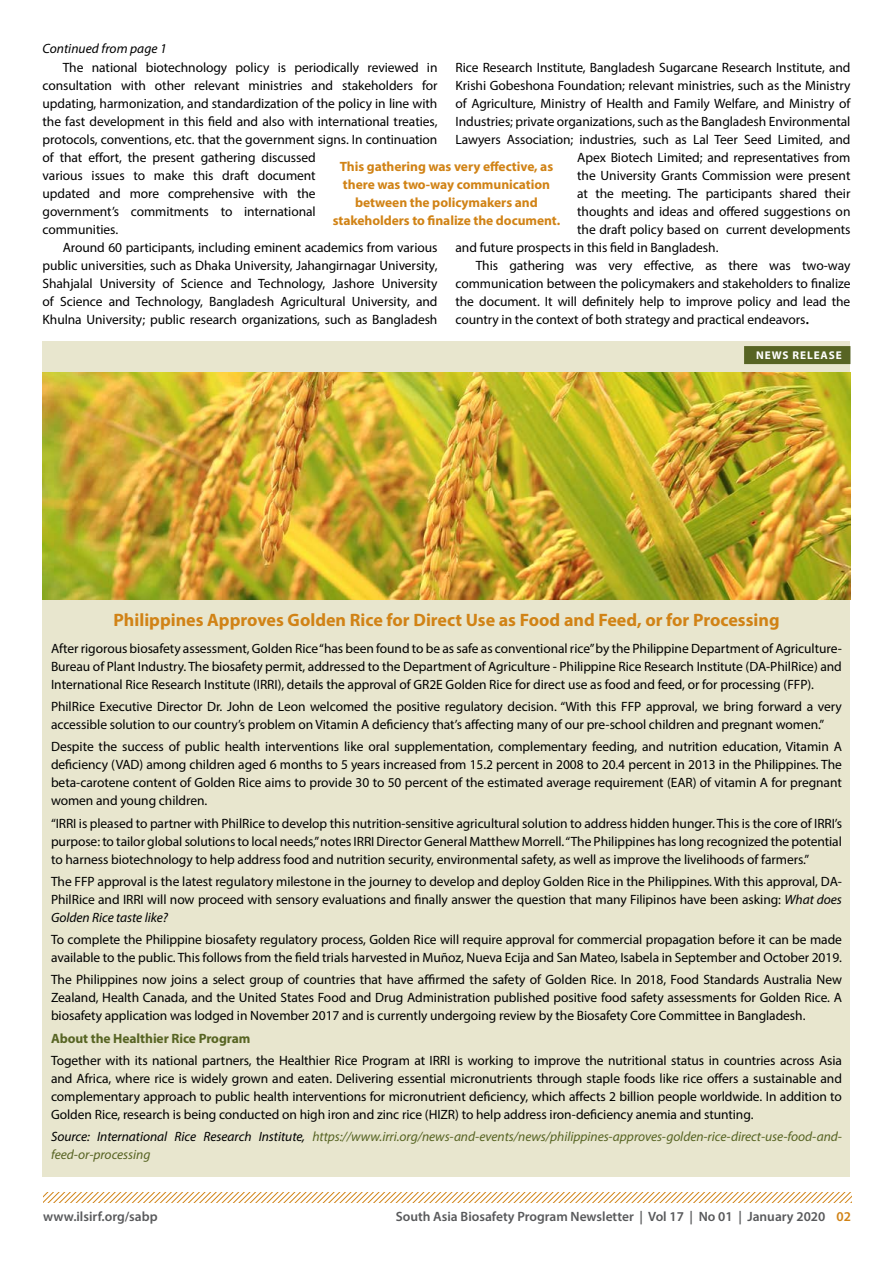
<style>
.page{position:relative;width:893px;height:1263px;background:#fff}
.page>*{position:absolute;margin:0;border:0;box-sizing:border-box;transform-origin:0 0}
.t1{font:700 18px "Myriad Pro";color:#d18316}
.t2{font:13.5px/18px "Myriad Pro";letter-spacing:-.005em;color:#000;text-align:justify}
.t3{font:italic 13.5px/18px "Myriad Pro";letter-spacing:-.005em;color:#576423}
.t4{font:700 13.5px/18px "Myriad Pro";letter-spacing:-.005em;color:#d18316;text-align:center}
.t5{font:600 13.5px "Myriad Pro";color:#58595b}
.t6{font:700 13.5px "Myriad Pro";letter-spacing:-.005em;color:#576423}
.t7{font:italic 13.5px "Myriad Pro";letter-spacing:.005em;color:#000}
.t8{font:700 11.25px "Myriad Pro";letter-spacing:.08em;color:#fff}
.s1{font-size:18px}
.s2{font-style:italic}
.s3{color:#000}
.s4{color:#d18316}
</style>
<div class="page">
<svg style="left:43px;top:1193px;width:808px;height:9px"></svg>
<div style="left:43px;top:342px;width:807px;height:835px;background:#e8e6ce"></div>
<div style="left:744px;top:346px;width:106px;height:18px;background:#576423"></div>
<img style="left:43px;top:372px;width:807px;height:228px">
<p class="t7" style="left:43px;top:40px;width:126px">Continued from page 1</p>
<p class="t2" style="left:455px;top:58px;width:396px">Rice Research Institute, Bangladesh Sugarcane Research Institute, and</p>
<p class="t2" style="left:455px;top:76px;width:396px">Krishi Gobeshona Foundation; relevant ministries, such as the Ministry</p>
<p class="t2" style="left:455px;top:94px;width:396px">of Agriculture, Ministry of Health and Family Welfare, and Ministry of</p>
<p class="t2" style="left:455px;top:112px;width:396px">Industries; private organizations, such as the Bangladesh Environmental</p>
<p class="t2" style="left:455px;top:130px;width:396px">Lawyers Association; industries, such as Lal Teer Seed Limited, and</p>
<p class="t2" style="left:577px;top:148px;width:275px">Apex Biotech Limited; and representatives from</p>
<p class="t2" style="left:577px;top:166px;width:275px">the University Grants Commission were present</p>
<p class="t2" style="left:577px;top:184px;width:275px">at the meeting. The participants shared their</p>
<p class="t2" style="left:577px;top:202px;width:275px">thoughts and ideas and offered suggestions on</p>
<p class="t2" style="left:577px;top:220px;width:275px">the draft policy based on current developments</p>
<p class="t2" style="left:455px;top:238px;width:264px">and future prospects in this field in Bangladesh.</p>
<p class="t2" style="left:476px;top:256px;width:376px">This gathering was very effective, as there was two-way</p>
<p class="t2" style="left:455px;top:274px;width:396px">communication between the policymakers and stakeholders to finalize</p>
<p class="t2" style="left:455px;top:292px;width:396px">the document. It will definitely help to improve policy and lead the</p>
<p class="t2" style="left:455px;top:310px;width:355px">country in the context of both strategy and practical endeavors<span class="s1">.</span></p>
<p class="t2" style="left:43px;top:58px;width:396px;text-align:left;text-indent:20px">The national biotechnology policy is periodically reviewed in consultation with other relevant ministries and stakeholders for updating, harmonization, and standardization of the policy in line with the fast development in this field and also with international treaties, protocols, conventions, etc. that the government signs. In continuation of that effort, the present gathering discussed<br>various issues to make this draft document<br>updated and more comprehensive with the<br>government’s commitments to international<br>communities.</p>
<p class="t2" style="left:43px;top:238px;width:396px;text-indent:20px">Around 60 participants, including eminent academics from various public universities, such as Dhaka University, Jahangirnagar University, Shahjalal University of Science and Technology, Jashore University of Science and Technology, Bangladesh Agricultural University, and Khulna University; public research organizations, such as Bangladesh</p>
<p class="t4" style="left:333px;top:157px;width:229px">This gathering was very effective, as there was two-way communication between the policymakers and stakeholders to finalize the document.</p>
<p class="t8" style="left:756px;top:347px;width:87px">NEWS RELEASE</p>
<h1 class="t1" style="left:113px;top:608px;width:668px">Philippines Approves Golden Rice for Direct Use as Food and Feed, or for Processing</h1>
<p class="t2" style="left:51px;top:639px;width:792px">After rigorous biosafety assessment, Golden Rice “has been found to be as safe as conventional rice” by the Philippine Department of Agriculture-Bureau of Plant Industry. The biosafety permit, addressed to the Department of Agriculture - Philippine Rice Research Institute (DA-PhilRice) and International Rice Research Institute (IRRI), details the approval of GR2E Golden Rice for direct use as food and feed, or for processing (FFP).</p>
<p class="t2" style="left:51px;top:697px;width:792px">PhilRice Executive Director Dr. John de Leon welcomed the positive regulatory decision. “With this FFP approval, we bring forward a very accessible solution to our country’s problem on Vitamin A deficiency that’s affecting many of our pre-school children and pregnant women.”</p>
<p class="t2" style="left:51px;top:737px;width:792px">Despite the success of public health interventions like oral supplementation, complementary feeding, and nutrition education, Vitamin A deficiency (VAD) among children aged 6 months to 5 years increased from 15.2 percent in 2008 to 20.4 percent in 2013 in the Philippines. The beta-carotene content of Golden Rice aims to provide 30 to 50 percent of the estimated average requirement (EAR) of vitamin A for pregnant women and young children.</p>
<p class="t2" style="left:51px;top:814px;width:792px">“IRRI is pleased to partner with PhilRice to develop this nutrition-sensitive agricultural solution to address hidden hunger. This is the core of IRRI’s purpose: to tailor global solutions to local needs,” notes IRRI Director General Matthew Morrell. “The Philippines has long recognized the potential to harness biotechnology to help address food and nutrition security, environmental safety, as well as improve the livelihoods of farmers.”</p>
<p class="t2" style="left:51px;top:872px;width:792px">The FFP approval is the latest regulatory milestone in the journey to develop and deploy Golden Rice in the Philippines. With this approval, DA-PhilRice and IRRI will now proceed with sensory evaluations and finally answer the question that many Filipinos have been asking: <span class="s2">What does Golden Rice taste like?</span></p>
<p class="t2" style="left:51px;top:930px;width:792px">To complete the Philippine biosafety regulatory process, Golden Rice will require approval for commercial propagation before it can be made available to the public. This follows from the field trials harvested in Muñoz, Nueva Ecija and San Mateo, Isabela in September and October 2019.</p>
<p class="t2" style="left:51px;top:970px;width:792px">The Philippines now joins a select group of countries that have affirmed the safety of Golden Rice. In 2018, Food Standards Australia New Zealand, Health Canada, and the United States Food and Drug Administration published positive food safety assessments for Golden Rice. A biosafety application was lodged in November 2017 and is currently undergoing review by the Biosafety Core Committee in Bangladesh.</p>
<p class="t6" style="left:51px;top:1029px;width:201px">About the Healthier Rice Program</p>
<p class="t2" style="left:51px;top:1051px;width:792px">Together with its national partners, the Healthier Rice Program at IRRI is working to improve the nutritional status in countries across Asia and Africa, where rice is widely grown and eaten. Delivering essential micronutrients through staple foods like rice offers a sustainable and complementary approach to public health interventions for micronutrient deficiency, which affects 2 billion people worldwide. In addition to Golden Rice, research is being conducted on high iron and zinc rice (HIZR) to help address iron-deficiency anemia and stunting.</p>
<p class="t3" style="left:51px;top:1127px;width:792px"><span class="s3">Source: International Rice Research Institute,</span> https://www.irri.org/news-and-events/news/philippines-approves-golden-rice-direct-use-food-and&shy;feed-or-processing</p>
<p class="t5" style="left:43px;top:1208px;width:116px">www.ilsirf.org/sabp</p>
<p class="t5" style="left:396px;top:1208px;width:457px">South Asia Biosafety Program Newsletter | Vol 17 | No 01 | January 2020 <span class="s4">02</span></p>
</div>
